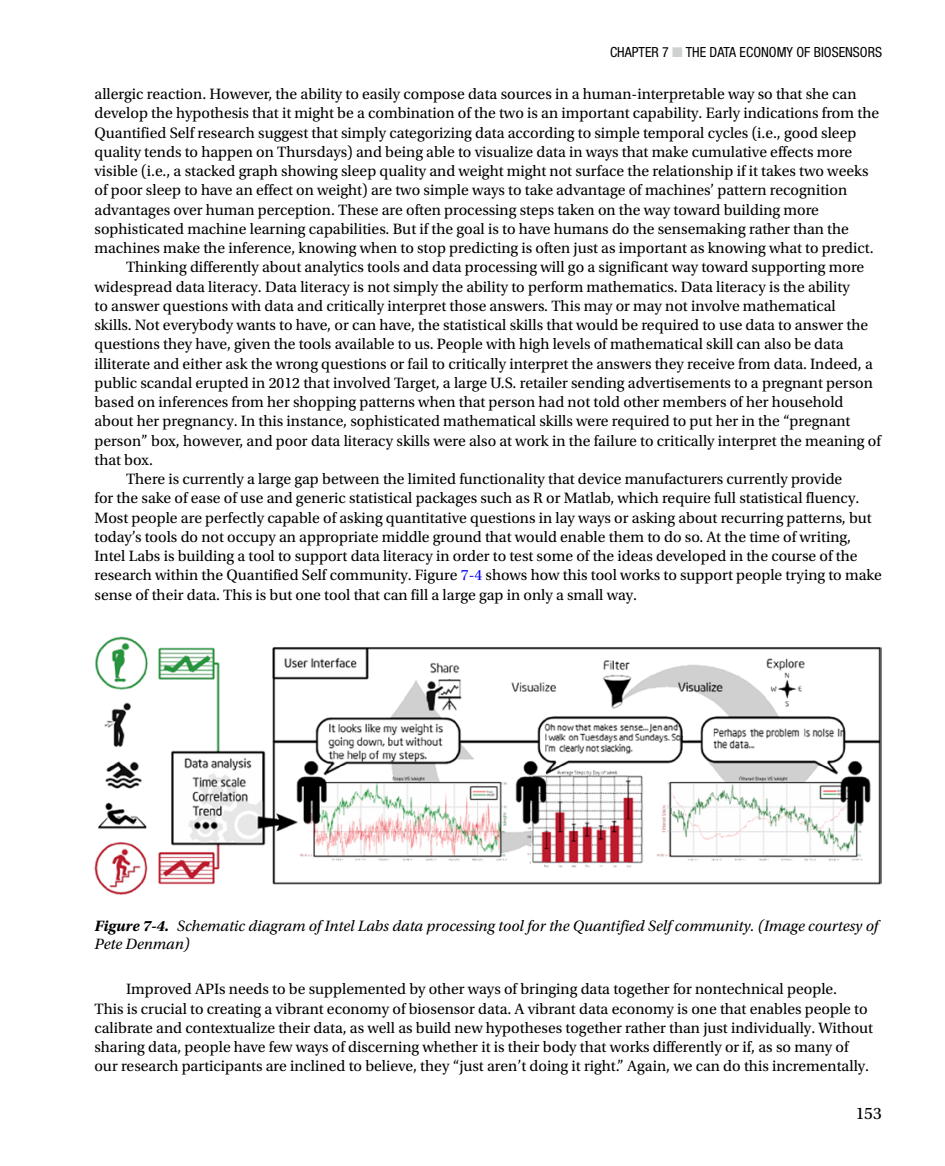
<style>
.page{position:relative;width:945px;height:1166px;background:#fff}
.page>*{position:absolute;margin:0;border:0;box-sizing:border-box;transform-origin:0 0}
.t1{font:17.5px "Utopia Std";color:#000}
.t2{font:15.75px/19.2px "Utopia Std";color:#000}
.t3{font:italic 15.75px/18.4px "Utopia Std";color:#000}
.t4{font:condensed 14px "Helvetica Neue";color:#000}
.s1{color:#cfd0d0}
.s2{color:#0000fa}
.s3{font-weight:700}
</style>
<div class="page">
<img style="left:94px;top:637px;width:788px;height:258px">
<p class="t4" style="left:610px;top:44px;width:273px">CHAPTER 7 <span class="s1">■</span> THE DATA ECONOMY OF BIOSENSORS</p>
<p class="t2" style="left:94px;top:85px;width:764px">allergic reaction. However, the ability to easily compose data sources in a human-interpretable way so that she can</p>
<p class="t2" style="left:94px;top:104px;width:786px">develop the hypothesis that it might be a combination of the two is an important capability. Early indications from the</p>
<p class="t2" style="left:94px;top:123px;width:763px">Quantified Self research suggest that simply categorizing data according to simple temporal cycles (i.e., good sleep</p>
<p class="t2" style="left:94px;top:142px;width:759px">quality tends to happen on Thursdays) and being able to visualize data in ways that make cumulative effects more</p>
<p class="t2" style="left:94px;top:162px;width:776px">visible (i.e., a stacked graph showing sleep quality and weight might not surface the relationship if it takes two weeks</p>
<p class="t2" style="left:94px;top:181px;width:754px">of poor sleep to have an effect on weight) are two simple ways to take advantage of machines’ pattern recognition</p>
<p class="t2" style="left:94px;top:200px;width:726px">advantages over human perception. These are often processing steps taken on the way toward building more</p>
<p class="t2" style="left:94px;top:219px;width:756px">sophisticated machine learning capabilities. But if the goal is to have humans do the sensemaking rather than the</p>
<p class="t2" style="left:94px;top:239px;width:781px">machines make the inference, knowing when to stop predicting is often just as important as knowing what to predict.</p>
<p class="t2" style="left:126px;top:258px;width:740px">Thinking differently about analytics tools and data processing will go a significant way toward supporting more</p>
<p class="t2" style="left:94px;top:277px;width:757px">widespread data literacy. Data literacy is not simply the ability to perform mathematics. Data literacy is the ability</p>
<p class="t2" style="left:94px;top:296px;width:743px">to answer questions with data and critically interpret those answers. This may or may not involve mathematical</p>
<p class="t2" style="left:94px;top:316px;width:775px">skills. Not everybody wants to have, or can have, the statistical skills that would be required to use data to answer the</p>
<p class="t2" style="left:94px;top:335px;width:751px">questions they have, given the tools available to us. People with high levels of mathematical skill can also be data</p>
<p class="t2" style="left:94px;top:354px;width:780px">illiterate and either ask the wrong questions or fail to critically interpret the answers they receive from data. Indeed, a</p>
<p class="t2" style="left:94px;top:373px;width:780px">public scandal erupted in 2012 that involved Target, a large U.S. retailer sending advertisements to a pregnant person</p>
<p class="t2" style="left:94px;top:393px;width:751px">based on inferences from her shopping patterns when that person had not told other members of her household</p>
<p class="t2" style="left:94px;top:412px;width:757px">about her pregnancy. In this instance, sophisticated mathematical skills were required to put her in the “pregnant</p>
<p class="t2" style="left:94px;top:431px;width:788px">person” box, however, and poor data literacy skills were also at work in the failure to critically interpret the meaning of</p>
<p class="t2" style="left:94px;top:450px;width:60px">that box.</p>
<p class="t2" style="left:126px;top:469px;width:718px">There is currently a large gap between the limited functionality that device manufacturers currently provide</p>
<p class="t2" style="left:94px;top:489px;width:767px">for the sake of ease of use and generic statistical packages such as R or Matlab, which require full statistical fluency.</p>
<p class="t2" style="left:94px;top:508px;width:779px">Most people are perfectly capable of asking quantitative questions in lay ways or asking about recurring patterns, but</p>
<p class="t2" style="left:94px;top:527px;width:758px">today’s tools do not occupy an appropriate middle ground that would enable them to do so. At the time of writing,</p>
<p class="t2" style="left:94px;top:546px;width:765px">Intel Labs is building a tool to support data literacy in order to test some of the ideas developed in the course of the</p>
<p class="t2" style="left:94px;top:566px;width:789px">research within the Quantified Self community. Figure <span class="s2">7-4</span> shows how this tool works to support people trying to make</p>
<p class="t2" style="left:94px;top:585px;width:544px">sense of their data. This is but one tool that can fill a large gap in only a small way.</p>
<p class="t3" style="left:94px;top:916px;width:785px"><span class="s3">Figure 7-4.</span> Schematic diagram of Intel Labs data processing tool for the Quantified Self community. (Image courtesy of<br>Pete Denman)</p>
<p class="t2" style="left:94px;top:980px;width:780px;text-indent:32px">Improved APIs needs to be supplemented by other ways of bringing data together for nontechnical people.<br>This is crucial to creating a vibrant economy of biosensor data. A vibrant data economy is one that enables people to calibrate and contextualize their data, as well as build new hypotheses together rather than just individually. Without sharing data, people have few ways of discerning whether it is their body that works differently or if, as so many of our research participants are inclined to believe, they “just aren’t doing it right.” Again, we can do this incrementally.</p>
<p class="t1" style="left:856px;top:1103px;width:28px">153</p>
</div>
